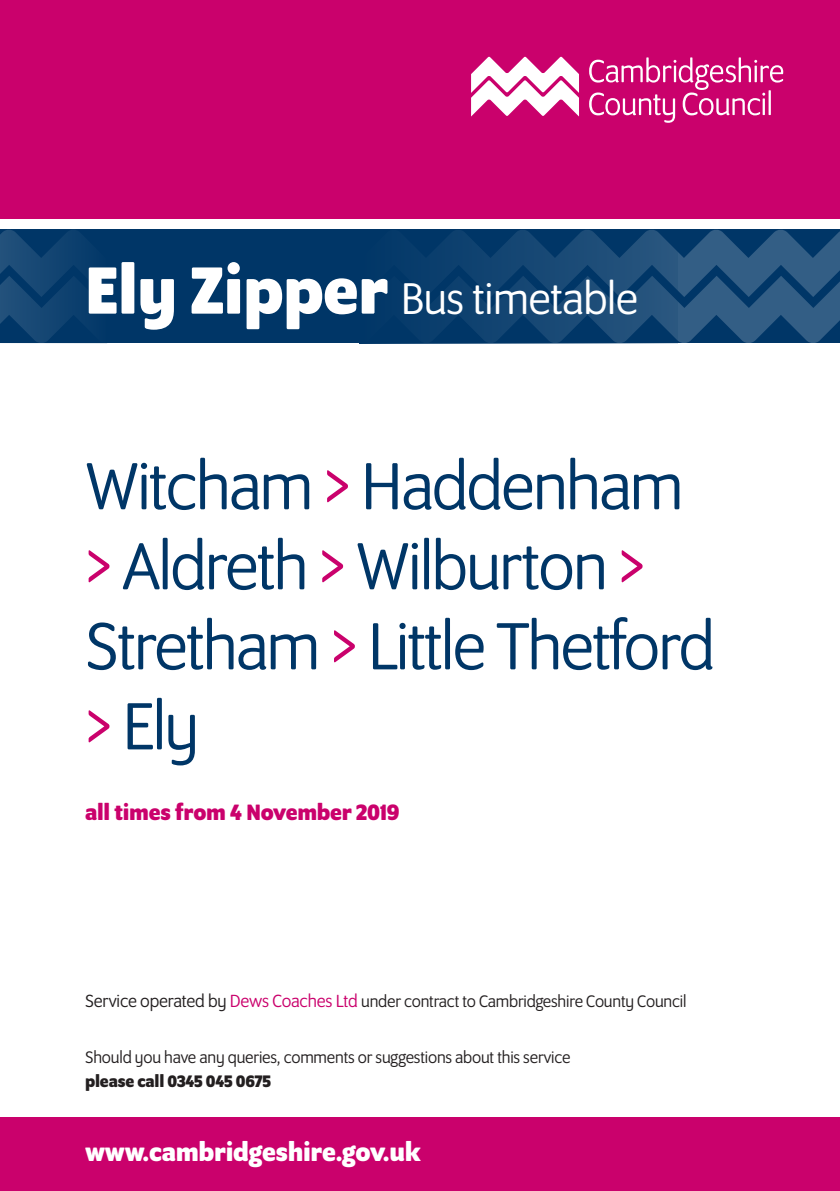
<style>
.page{position:relative;width:840px;height:1191px;background:#fff}
.page>*{position:absolute;margin:0;border:0;box-sizing:border-box;transform-origin:0 0}
.t1{font:72px/80px "Program OT";letter-spacing:-.025em;color:#003667}
.t2{font:48px "Program OT";letter-spacing:-.01em;color:#fff}
.t3{font:700 28px "Program OT";letter-spacing:-.01em;color:#fff}
.t4{font:700 24px "Program OT";letter-spacing:-.01em;color:#ca016c}
.t5{font:18px/24px "Program OT";letter-spacing:-.01em;color:#231f20}
.s1{font-weight:700;font-size:72px}
.s2{color:#ca016c}
.s3{font-size:19px}
.s4{font-size:19px;color:#ca016c}
.s5{font-weight:700}
</style>
<div class="page">
<div style="left:0;top:0;width:839px;height:218px;background:#ca016c"></div>
<div style="left:0;top:230px;width:839px;height:113px;background:#003667"></div>
<div style="left:0;top:1117px;width:839px;height:74px;background:#ca016c"></div>
<svg style="left:589px;top:57px;width:193px;height:66px"></svg>
<hr style="left:768px;top:90px;width:2px;height:25px;background:#fff">
<svg style="left:471px;top:57px;width:107px;height:59px"></svg>
<svg style="left:677px;top:230px;width:162px;height:113px"></svg>
<svg style="left:437px;top:230px;width:240px;height:113px"></svg>
<svg style="left:0;top:230px;width:78px;height:113px"></svg>
<p class="t2" style="left:85px;top:279px;width:554px"><span class="s1">Ely Zipper</span> Bus timetable</p>
<p class="t1" style="left:85px;top:452px;width:631px">Witcham <span class="s2">&gt;</span> Haddenham <span class="s2">&gt;</span> Aldreth <span class="s2">&gt;</span> Wilburton <span class="s2">&gt;<br></span>Stretham <span class="s2">&gt;</span> Little Thetford <span class="s2">&gt;</span> Ely</p>
<p class="t4" style="left:85px;top:803px;width:316px">all times from 4 November 2019</p>
<p class="t5" style="left:85px;top:991px;width:602px"><span class="s3">Service operated by</span> <span class="s4">Dews Coaches Ltd</span> under contract to Cambridgeshire County Council</p>
<p class="t5" style="left:85px;top:1047px;width:486px">Should you have any queries, comments or suggestions about this service <span class="s5">please call 0345 045 0675</span></p>
<p class="t3" style="left:85px;top:1141px;width:337px">www.cambridgeshire.gov.uk</p>
</div>
